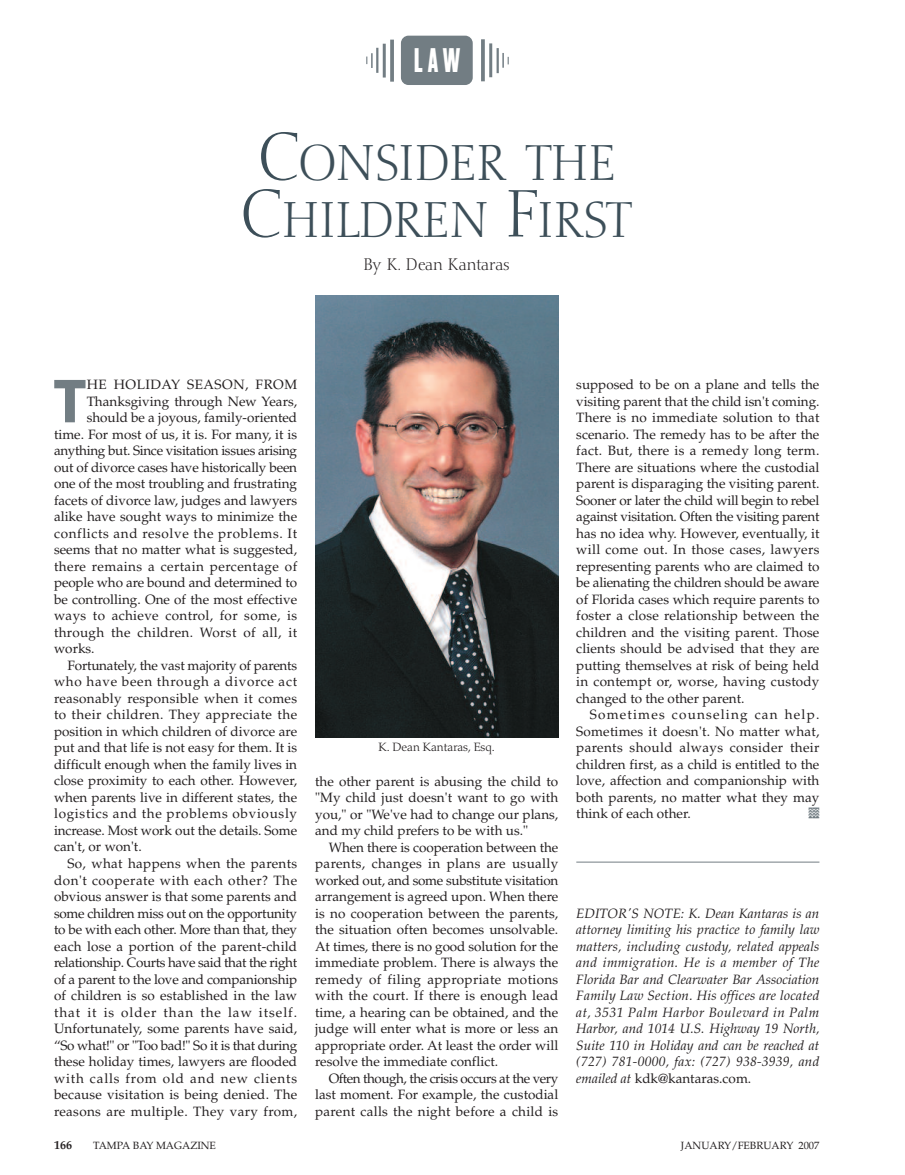
<style>
.page{position:relative;width:905px;height:1175px;background:#fff}
.page>*{position:absolute;margin:0;border:0;box-sizing:border-box;transform-origin:0 0}
.t1{font:600 61.8px "Franklin Gothic";color:#727d83}
.t2{font:300 49.5px/57px "Nofret";letter-spacing:-.01em;color:#3d4f59;text-align:center}
.t3{font:900 30px "OPTI Jake";color:#fff;scale:.8 1}
.t4{font:300 16.5px "Nofret";color:#231f20}
.t5{font:13.5px/16.5px "Palatino";color:#231f20;text-align:justify}
.t6{font:italic 13.5px/16.5px "Palatino";color:#231f20;text-align:justify}
.t7{font:13.5px "Palatino";letter-spacing:.025em;color:#231f20}
.t8{font:13.5px "Palatino";letter-spacing:.05em;color:#231f20}
.t9{font:13.5px "Palatino";letter-spacing:-.025em;color:#231f20}
.t10{font:13.5px "Palatino";letter-spacing:.035em;color:#231f20}
.t11{font:13.5px "Palatino";letter-spacing:.04em;color:#231f20}
.t12{font:13.5px "Palatino";letter-spacing:-.03em;color:#231f20}
.t13{font:13.5px "Palatino";letter-spacing:-.02em;color:#231f20}
.t14{font:13.5px "Palatino";letter-spacing:.02em;color:#231f20}
.t15{font:13.5px "Palatino";letter-spacing:.07em;color:#231f20}
.t16{font:13.5px "Palatino";letter-spacing:.06em;color:#231f20}
.t17{font:300 12px "Palatino";color:#231f20}
.t18{font:700 12px "Palatino";color:#231f20}
.t19{font:10.5px "Palatino";color:#231f20}
.t20{font:10.5px "PF Transport Travel";color:#727d83;scale:.33 1}
.s1{font-size:66px}
.s2{font-style:normal}
</style>
<div class="page">
<div style="left:401px;top:36px;width:71px;height:49px;background:#727d83;border-radius:8px"></div>
<svg style="left:481px;top:39px;width:4px;height:42px"></svg>
<hr style="left:489px;top:43px;width:3px;height:34px;background:#727d83">
<hr style="left:496px;top:48px;width:3px;height:25px;background:#727d83">
<svg style="left:502px;top:53px;width:6px;height:15px"></svg>
<svg style="left:390px;top:40px;width:4px;height:42px"></svg>
<hr style="left:383px;top:44px;width:3px;height:33px;background:#727d83">
<hr style="left:376px;top:48px;width:2px;height:25px;background:#727d83">
<svg style="left:366px;top:53px;width:6px;height:15px"></svg>
<img style="left:315px;top:295px;width:243px;height:442px">
<hr style="left:576px;top:861px;width:243px;height:1px;background:#727d83">
<h3 class="t3" style="left:413px;top:45px;width:60px">LAW</h3>
<h2 class="t2" style="left:240px;top:139px;width:394px"><span class="s1">C</span>ONSIDER THE<br><span class="s1">C</span>HILDREN <span class="s1">F</span>IRST</h2>
<p class="t4" style="left:363px;top:257px;width:148px">By K. Dean Kantaras</p>
<h1 class="t1" style="left:53px;top:365px;width:35px">T</h1>
<p class="t11" style="left:87px;top:379px;width:212px">HE HOLIDAY SEASON, FROM</p>
<p class="t5" style="left:87px;top:394px;width:212px">Thanksgiving through New Years,</p>
<p class="t5" style="left:87px;top:411px;width:212px">should be a joyous, family-oriented</p>
<p class="t5" style="left:54px;top:427px;width:245px">time. For most of us, it is. For many, it is</p>
<p class="t9" style="left:54px;top:445px;width:245px">anything but. Since visitation issues arising</p>
<p class="t5" style="left:54px;top:460px;width:244px">out of divorce cases have historically been</p>
<p class="t5" style="left:54px;top:477px;width:244px">one of the most troubling and frustrating</p>
<p class="t5" style="left:54px;top:493px;width:245px">facets of divorce law, judges and lawyers</p>
<p class="t5" style="left:54px;top:510px;width:245px">alike have sought ways to minimize the</p>
<p class="t8" style="left:54px;top:528px;width:244px">conflicts and resolve the problems. It</p>
<p class="t5" style="left:54px;top:543px;width:244px">seems that no matter what is suggested,</p>
<p class="t10" style="left:54px;top:561px;width:245px">there remains a certain percentage of</p>
<p class="t5" style="left:54px;top:576px;width:244px">people who are bound and determined to</p>
<p class="t5" style="left:54px;top:592px;width:245px">be controlling. One of the most effective</p>
<p class="t7" style="left:54px;top:610px;width:245px">ways to achieve control, for some, is</p>
<p class="t7" style="left:54px;top:627px;width:245px">through the children. Worst of all, it</p>
<p class="t5" style="left:54px;top:642px;width:42px">works.</p>
<p class="t5" style="left:68px;top:658px;width:231px">Fortunately, the vast majority of parents</p>
<p class="t8" style="left:54px;top:676px;width:244px">who have been through a divorce act</p>
<p class="t14" style="left:54px;top:693px;width:244px">reasonably responsible when it comes</p>
<p class="t10" style="left:54px;top:709px;width:245px">to their children. They appreciate the</p>
<p class="t5" style="left:54px;top:724px;width:245px">position in which children of divorce are</p>
<p class="t5" style="left:54px;top:741px;width:245px">put and that life is not easy for them. It is</p>
<p class="t5" style="left:54px;top:757px;width:245px">difficult enough when the family lives in</p>
<p class="t5" style="left:54px;top:774px;width:245px">close proximity to each other. However,</p>
<p class="t5" style="left:54px;top:790px;width:245px">when parents live in different states, the</p>
<p class="t8" style="left:54px;top:808px;width:244px">logistics and the problems obviously</p>
<p class="t5" style="left:54px;top:823px;width:244px">increase. Most work out the details. Some</p>
<p class="t5" style="left:54px;top:840px;width:89px">can't, or won't.</p>
<p class="t7" style="left:68px;top:858px;width:231px">So, what happens when the parents</p>
<p class="t11" style="left:54px;top:874px;width:245px">don't cooperate with each other? The</p>
<p class="t5" style="left:54px;top:889px;width:245px">obvious answer is that some parents and</p>
<p class="t13" style="left:54px;top:907px;width:244px">some children miss out on the opportunity</p>
<p class="t5" style="left:54px;top:922px;width:244px">to be with each other. More than that, they</p>
<p class="t5" style="left:54px;top:939px;width:245px">each lose a portion of the parent-child</p>
<p class="t12" style="left:54px;top:957px;width:245px">relationship. Courts have said that the right</p>
<p class="t5" style="left:54px;top:972px;width:244px">of a parent to the love and companionship</p>
<p class="t5" style="left:54px;top:988px;width:245px">of children is so established in the law</p>
<p class="t15" style="left:54px;top:1006px;width:244px">that it is older than the law itself.</p>
<p class="t5" style="left:54px;top:1021px;width:244px">Unfortunately, some parents have said,</p>
<p class="t9" style="left:54px;top:1039px;width:245px">“So what!" or "Too bad!" So it is that during</p>
<p class="t5" style="left:54px;top:1054px;width:245px">these holiday times, lawyers are flooded</p>
<p class="t16" style="left:54px;top:1072px;width:245px">with calls from old and new clients</p>
<p class="t5" style="left:54px;top:1087px;width:245px">because visitation is being denied. The</p>
<p class="t7" style="left:54px;top:1105px;width:245px">reasons are multiple. They vary from,</p>
<p class="t17" style="left:378px;top:742px;width:118px">K. Dean Kantaras, Esq.</p>
<p class="t5" style="left:315px;top:774px;width:245px">the other parent is abusing the child to "My child just doesn't want to go with you," or "We've had to change our plans, and my child prefers to be with us."</p>
<p class="t5" style="left:315px;top:840px;width:245px;text-indent:14px">When there is cooperation between the parents, changes in plans are usually worked out, and some substitute visitation arrangement is agreed upon. When there is no cooperation between the parents, the situation often becomes unsolvable.<br>At times, there is no good solution for the immediate problem. There is always the remedy of filing appropriate motions with the court. If there is enough lead time, a hearing can be obtained, and the judge will enter what is more or less an appropriate order. At least the order will resolve the immediate conflict.</p>
<p class="t5" style="left:315px;top:1071px;width:245px;text-indent:14px">Often though, the crisis occurs at the very last moment. For example, the custodial parent calls the night before a child is</p>
<p class="t5" style="left:576px;top:378px;width:245px">supposed to be on a plane and tells the visiting parent that the child isn't coming.<br>There is no immediate solution to that scenario. The remedy has to be after the fact. But, there is a remedy long term.<br>There are situations where the custodial parent is disparaging the visiting parent.<br>Sooner or later the child will begin to rebel against visitation. Often the visiting parent has no idea why. However, eventually, it will come out. In those cases, lawyers representing parents who are claimed to be alienating the children should be aware of Florida cases which require parents to foster a close relationship between the children and the visiting parent. Those clients should be advised that they are putting themselves at risk of being held in contempt or, worse, having custody changed to the other parent.</p>
<p class="t5" style="left:576px;top:708px;width:245px;text-indent:14px">Sometimes counseling can help.<br>Sometimes it doesn't. No matter what, parents should always consider their children first, as a child is entitled to the love, affection and companionship with both parents, no matter what they may think of each other.</p>
<p class="t20" style="left:809px;top:807px;width:33px">&lt;&lt;&lt;</p>
<p class="t6" style="left:576px;top:906px;width:245px">EDITOR'S NOTE: K. Dean Kantaras is an attorney limiting his practice to family law matters, including custody, related appeals and immigration. He is a member of The Florida Bar and Clearwater Bar Association Family Law Section. His offices are located at, 3531 Palm Harbor Boulevard in Palm Harbor, and 1014 U.S. Highway 19 North, Suite 110 in Holiday and can be reached at (727) 781-0000, fax: (727) 938-3939, and emailed at <span class="s2">kdk@kantaras.com.</span></p>
<p class="t18" style="left:54px;top:1140px;width:19px">166</p>
<p class="t19" style="left:93px;top:1141px;width:124px">TAMPA BAY MAGAZINE</p>
<p class="t19" style="left:681px;top:1141px;width:140px">JANUARY/FEBRUARY 2007</p>
</div>
